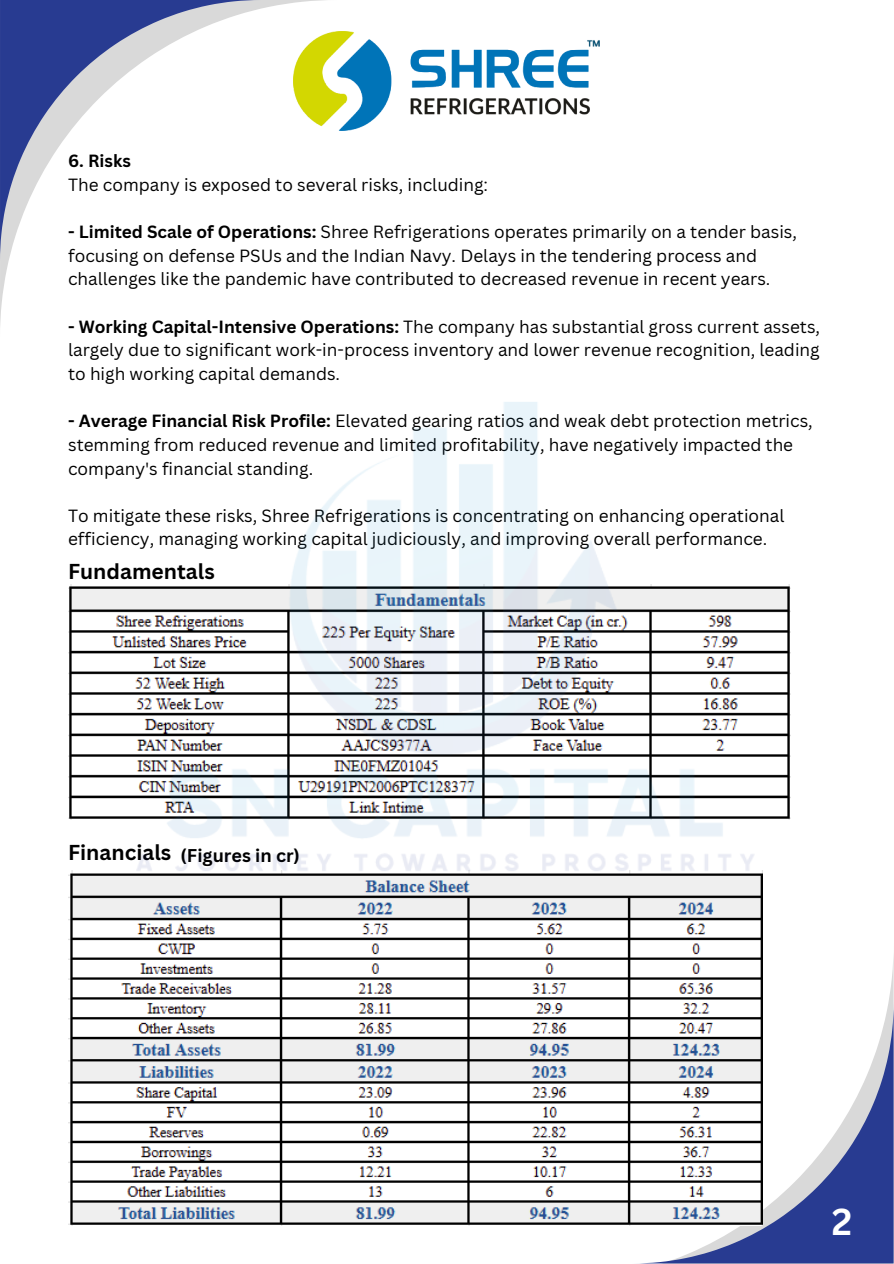
<style>
.page{position:relative;width:894px;height:1264px;background:#fff}
.page>*{position:absolute;margin:0;border:0;box-sizing:border-box;transform-origin:0 0}
.t1{font:700 36.6px "Canva Sans";color:#fff}
.t2{font:700 21px "Canva Sans";color:#000}
.t3{font:700 18px "Canva Sans";color:#000}
.t4{font:17.25px/23.7px "Canva Sans";color:#000}
.t5{font:700 17.25px "Canva Sans";color:#000}
.s1{font-weight:700}
</style>
<div class="page">
<svg style="left:0;top:0;width:336px;height:325px"></svg>
<svg style="left:0;top:0;width:261px;height:261px"></svg>
<svg style="left:632px;top:1002px;width:261px;height:261px"></svg>
<img style="left:293px;top:32px;width:306px;height:99px">
<img style="left:68px;top:584px;width:29px;height:235px">
<img style="left:68px;top:870px;width:694px;height:354px">
<img style="left:97px;top:402px;width:694px;height:499px">
<p class="t5" style="left:68px;top:149px;width:64px">6. Risks</p>
<p class="t4" style="left:68px;top:172px;width:421px">The company is exposed to several risks, including:</p>
<p class="t4" style="left:68px;top:219px;width:730px"><span class="s1">- Limited Scale of Operations:</span> Shree Refrigerations operates primarily on a tender basis, focusing on defense PSUs and the Indian Navy. Delays in the tendering process and challenges like the pandemic have contributed to decreased revenue in recent years.</p>
<p class="t4" style="left:68px;top:314px;width:753px;text-align:justify"><span class="s1">- Working Capital-Intensive Operations:</span> The company has substantial gross current assets, largely due to significant work-in-process inventory and lower revenue recognition, leading to high working capital demands.</p>
<p class="t4" style="left:68px;top:408px;width:746px"><span class="s1">- Average Financial Risk Profile:</span> Elevated gearing ratios and weak debt protection metrics, stemming from reduced revenue and limited profitability, have negatively impacted the company's financial standing.</p>
<p class="t4" style="left:68px;top:503px;width:717px">To mitigate these risks, Shree Refrigerations is concentrating on enhancing operational efficiency, managing working capital judiciously, and improving overall performance.</p>
<p class="t2" style="left:68px;top:556px;width:148px">Fundamentals</p>
<p class="t2" style="left:68px;top:837px;width:105px">Financials</p>
<p class="t3" style="left:180px;top:842px;width:121px">(Figures in cr)</p>
<p class="t1" style="left:831px;top:1195px;width:22px">2</p>
</div>
